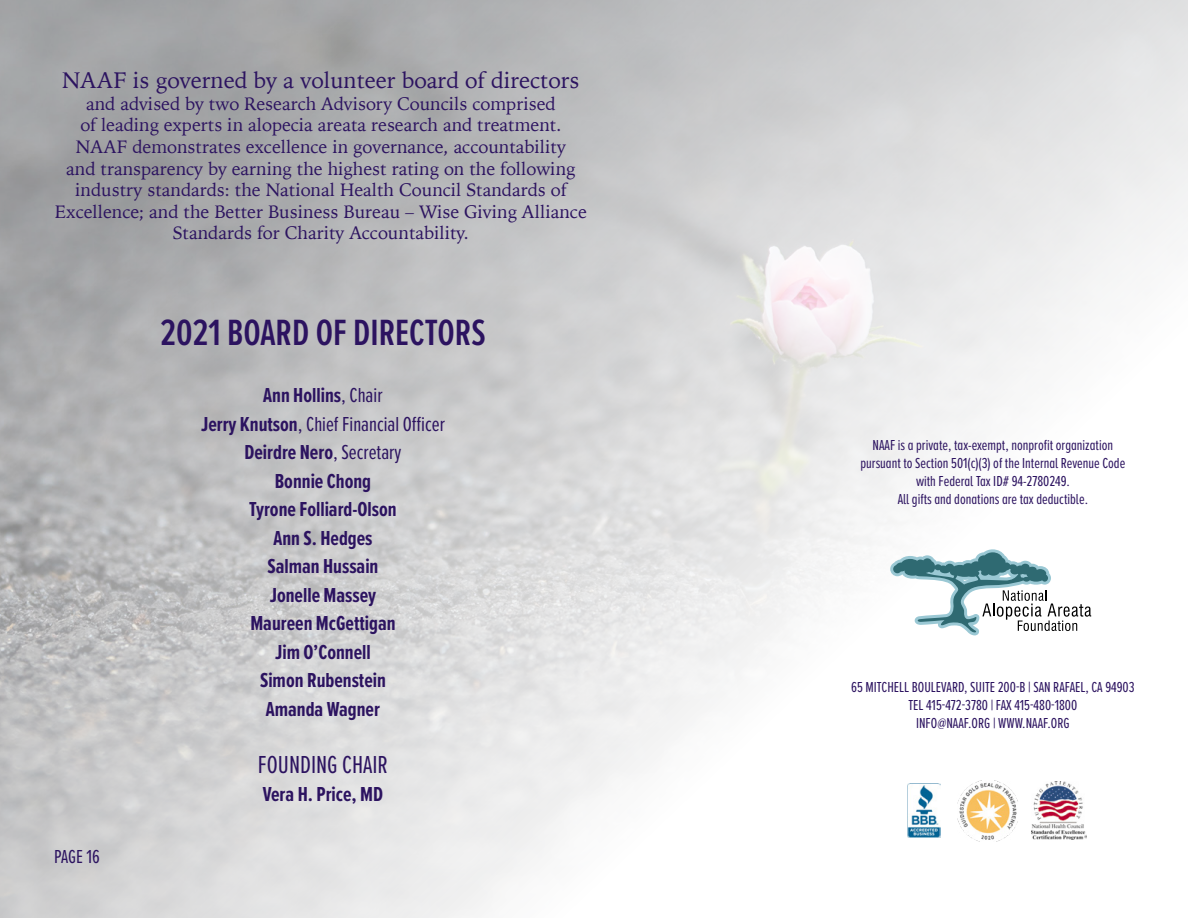
<style>
.page{position:relative;width:1188px;height:918px;background:#fff}
.page>*{position:absolute;margin:0;border:0;box-sizing:border-box;transform-origin:0 0}
.t1{font:600 37.8px "Proxima Nova Ex Cn";color:#2c1360}
.t2{font:25.5px "Proxima Nova Ex Cn";color:#2c1360}
.t3{font:22.5px "Iowan Old Style";color:#2c1360}
.t4{font:700 21px/28.5px "Proxima Nova Ex Cn";color:#2c1360;text-align:center}
.t5{font:19.5px "Proxima Nova Ex Cn";color:#2c1360}
.t6{font:18px/21.6px "Iowan Old Style";color:#2c1360;text-align:center}
.t7{font:15px/18px "Proxima Nova Ex Cn";color:#2c1360;text-align:center}
.s1{font-weight:400}
</style>
<div class="page">
<img style="left:0;top:0;width:1188px;height:918px">
<svg style="left:890px;top:549px;width:201px;height:86px"></svg>
<img style="left:907px;top:784px;width:33px;height:54px">
<img style="left:1031px;top:782px;width:56px;height:57px">
<img style="left:957px;top:780px;width:62px;height:61px">
<p class="t3" style="left:62px;top:60px;width:519px">NAAF is governed by a volunteer board of directors</p>
<p class="t6" style="left:55px;top:92px;width:533px">and advised by two Research Advisory Councils comprised<br>of leading experts in alopecia areata research and treatment.<br>NAAF demonstrates excellence in governance, accountability<br>and transparency by earning the highest rating on the following industry standards: the National Health Council Standards of Excellence; and the Better Business Bureau – Wise Giving Alliance Standards for Charity Accountability.</p>
<h1 class="t1" style="left:160px;top:305px;width:327px">2021 BOARD OF DIRECTORS</h1>
<p class="t5" style="left:54px;top:843px;width:47px">PAGE 16</p>
<p class="t4" style="left:201px;top:381px;width:245px">Ann Hollins<span class="s1">, Chair<br></span>Jerry Knutson<span class="s1">, Chief Financial Officer<br></span>Deirdre Nero<span class="s1">, Secretary<br></span>Bonnie Chong<br>Tyrone Folliard-Olson<br>Ann S. Hedges<br>Salman Hussain<br>Jonelle Massey<br>Maureen McGettigan<br>Jim O’Connell<br>Simon Rubenstein<br>Amanda Wagner</p>
<h2 class="t2" style="left:258px;top:746px;width:132px">FOUNDING CHAIR</h2>
<p class="t4" style="left:263px;top:780px;width:122px">Vera H. Price, MD</p>
<p class="t7" style="left:860px;top:435px;width:266px">NAAF is a private, tax-exempt, nonprofit organization pursuant to Section 501(c)(3) of the Internal Revenue Code with Federal Tax ID# 94-2780249.<br>All gifts and donations are tax deductible.</p>
<p class="t7" style="left:851px;top:678px;width:285px">65 MITCHELL BOULEVARD, SUITE 200-B | SAN RAFAEL, CA 94903<br>TEL 415-472-3780 | FAX 415-480-1800<br>INFO@NAAF.ORG | WWW.NAAF.ORG</p>
</div>
